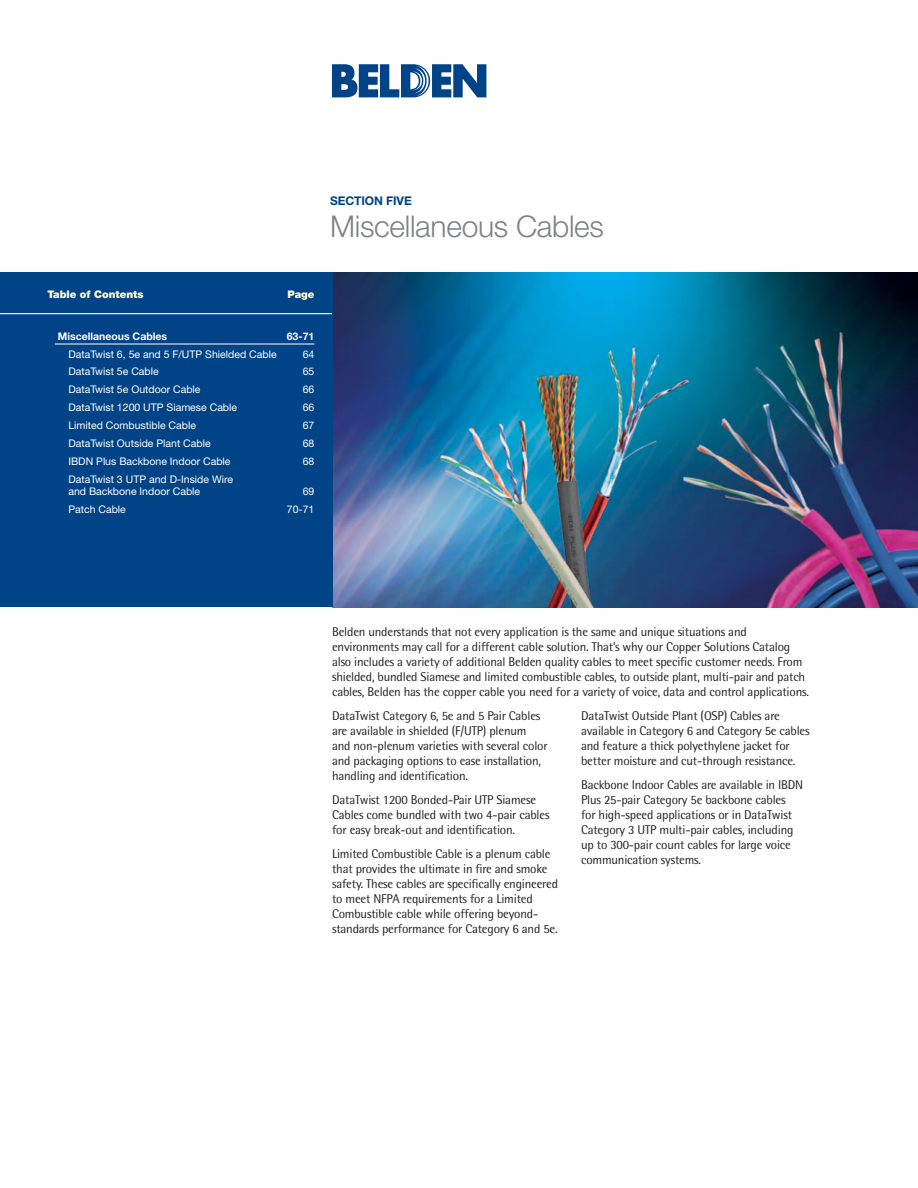
<style>
.page{position:relative;width:918px;height:1188px;background:#fff}
.page>*{position:absolute;margin:0;border:0;box-sizing:border-box;transform-origin:0 0}
.t1{font:300 30px "Helvetica Neue";letter-spacing:-.01em;color:#808285}
.t2{font:12.75px/15px "Rotis Semi Sans";letter-spacing:-.015em;color:#231f20}
.t3{font:700 12px "Helvetica Neue";letter-spacing:-.01em;color:#004387}
.t4{font:10.5px/12px "Helvetica Neue";color:#fff}
.t5{font:700 10.5px "Helvetica Neue";color:#fff}
.t6{font:900 10.5px "Helvetica Neue";color:#fffcd5}
</style>
<div class="page">
<svg style="left:332px;top:64px;width:154px;height:33px"></svg>
<img style="left:332px;top:272px;width:586px;height:335px">
<div style="left:0;top:272px;width:332px;height:335px;background:#004387"></div>
<hr style="left:55px;top:344px;width:259px;height:1px;background:#fff">
<hr style="left:0;top:313px;width:332px;height:1px;background:#fff">
<p class="t3" style="left:330px;top:193px;width:83px">SECTION FIVE</p>
<h1 class="t1" style="left:330px;top:208px;width:275px">Miscellaneous Cables</h1>
<p class="t6" style="left:47px;top:288px;width:98px">Table of Contents</p>
<p class="t6" style="left:287px;top:288px;width:29px">Page</p>
<p class="t5" style="left:58px;top:330px;width:111px">Miscellaneous Cables</p>
<p class="t5" style="left:287px;top:330px;width:29px">63-71</p>
<p class="t4" style="left:68px;top:348px;width:210px">DataTwist 6, 5e and 5 F/UTP Shielded Cable</p>
<p class="t4" style="left:303px;top:348px;width:13px">64</p>
<p class="t4" style="left:68px;top:366px;width:92px">DataTwist 5e Cable</p>
<p class="t4" style="left:303px;top:366px;width:13px">65</p>
<p class="t4" style="left:68px;top:384px;width:134px">DataTwist 5e Outdoor Cable</p>
<p class="t4" style="left:303px;top:384px;width:13px">66</p>
<p class="t4" style="left:68px;top:401px;width:170px">DataTwist 1200 UTP Siamese Cable</p>
<p class="t4" style="left:303px;top:401px;width:13px">66</p>
<p class="t4" style="left:68px;top:419px;width:129px">Limited Combustible Cable</p>
<p class="t4" style="left:303px;top:419px;width:13px">67</p>
<p class="t4" style="left:68px;top:437px;width:144px">DataTwist Outside Plant Cable</p>
<p class="t4" style="left:303px;top:437px;width:13px">68</p>
<p class="t4" style="left:68px;top:455px;width:164px">IBDN Plus Backbone Indoor Cable</p>
<p class="t4" style="left:303px;top:455px;width:13px">68</p>
<p class="t4" style="left:68px;top:473px;width:166px">DataTwist 3 UTP and D-Inside Wire and Backbone Indoor Cable</p>
<p class="t4" style="left:303px;top:485px;width:13px">69</p>
<p class="t4" style="left:68px;top:503px;width:59px">Patch Cable</p>
<p class="t4" style="left:287px;top:503px;width:29px">70-71</p>
<p class="t2" style="left:332px;top:624px;width:478px">Belden understands that not every application is the same and unique situations and environments may call for a different cable solution. That’s why our Copper Solutions Catalog also includes a variety of additional Belden quality cables to meet specific customer needs. From shielded, bundled Siamese and limited combustible cables, to outside plant, multi-pair and patch cables, Belden has the copper cable you need for a variety of voice, data and control applications.</p>
<p class="t2" style="left:332px;top:708px;width:217px">DataTwist Category 6, 5e and 5 Pair Cables are available in shielded (F/UTP) plenum and non-plenum varieties with several color and packaging options to ease installation, handling and identification.</p>
<p class="t2" style="left:332px;top:792px;width:219px">DataTwist 1200 Bonded-Pair UTP Siamese<br>Cables come bundled with two 4-pair cables for easy break-out and identification.</p>
<p class="t2" style="left:332px;top:846px;width:227px">Limited Combustible Cable is a plenum cable that provides the ultimate in fire and smoke safety. These cables are specifically engineered to meet NFPA requirements for a Limited Combustible cable while offering beyond&shy;standards performance for Category 6 and 5e.</p>
<p class="t2" style="left:581px;top:708px;width:230px">DataTwist Outside Plant (OSP) Cables are available in Category 6 and Category 5e cables and feature a thick polyethylene jacket for better moisture and cut-through resistance.</p>
<p class="t2" style="left:581px;top:777px;width:224px">Backbone Indoor Cables are available in IBDN Plus 25-pair Category 5e backbone cables for high-speed applications or in DataTwist Category 3 UTP multi-pair cables, including up to 300-pair count cables for large voice communication systems.</p>
</div>
